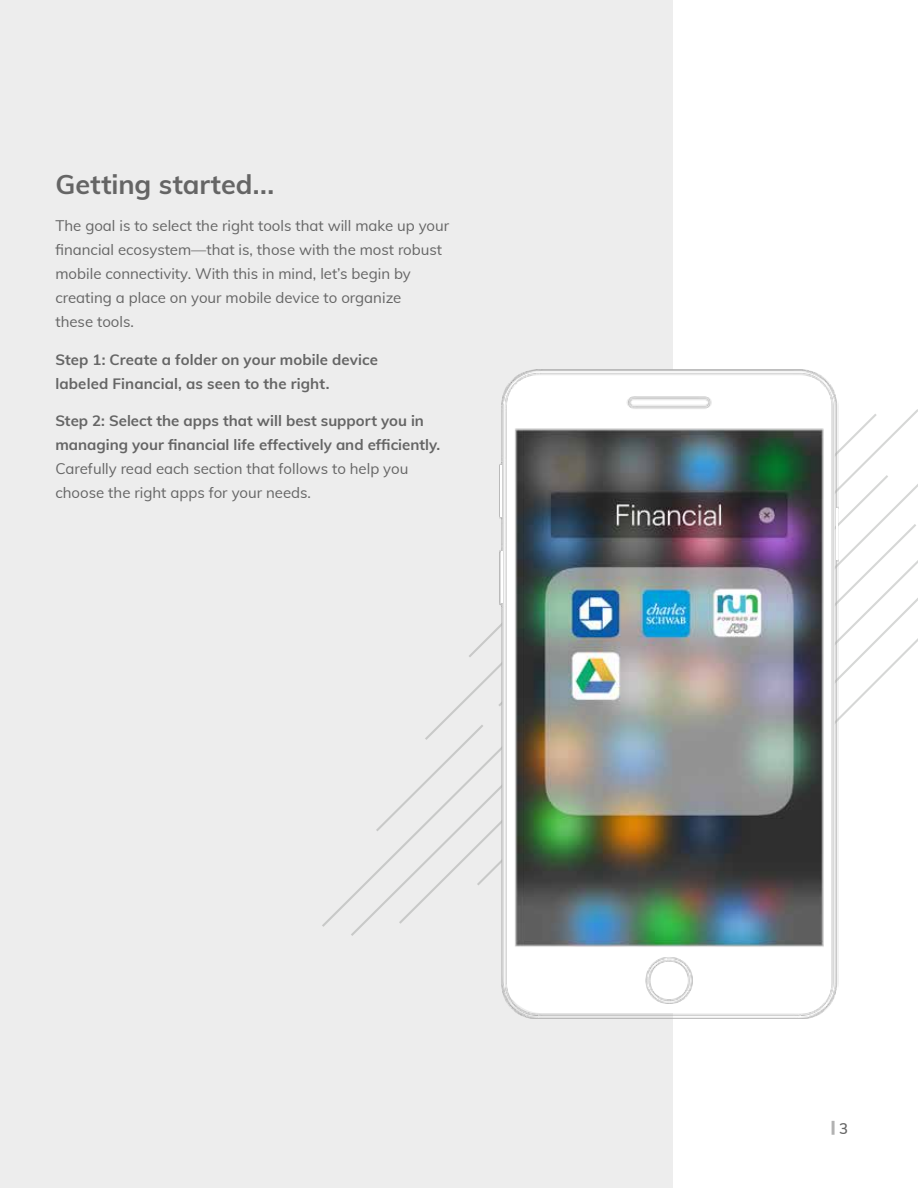
<style>
.page{position:relative;width:918px;height:1188px;background:#fff}
.page>*{position:absolute;margin:0;border:0;box-sizing:border-box;transform-origin:0 0}
.t1{font:700 27px "Muli";color:#656565}
.t2{font:15px/24px "Muli";color:#656565}
.t3{font:700 15px/24px "Muli";color:#656565}
.t4{font:600 15px "Muli";color:#656565}
</style>
<div class="page">
<hr style="left:832px;top:1121px;width:3px;height:14px;background:#656565">
<svg style="left:839px;top:409px;width:79px;height:311px"></svg>
<div style="left:0;top:0;width:673px;height:1188px;background:#ededed"></div>
<img style="left:500px;top:370px;width:339px;height:648px">
<hr style="left:501px;top:465px;width:1px;height:52px;background:#fff">
<hr style="left:501px;top:551px;width:1px;height:52px;background:#fff">
<hr style="left:836px;top:508px;width:2px;height:52px;background:#fff">
<h1 class="t1" style="left:55px;top:165px;width:220px">Getting started...</h1>
<p class="t2" style="left:55px;top:213px;width:395px">The goal is to select the right tools that will make up your financial ecosystem—that is, those with the most robust mobile connectivity. With this in mind, let’s begin by creating a place on your mobile device to organize<br>these tools.</p>
<p class="t3" style="left:55px;top:347px;width:324px">Step 1: Create a folder on your mobile device labeled Financial, as seen to the right.</p>
<p class="t3" style="left:55px;top:408px;width:386px">Step 2: Select the apps that will best support you in managing your financial life effectively and efficiently.</p>
<p class="t2" style="left:55px;top:456px;width:354px">Carefully read each section that follows to help you choose the right apps for your needs.</p>
<p class="t4" style="left:839px;top:1118px;width:10px">3</p>
</div>
